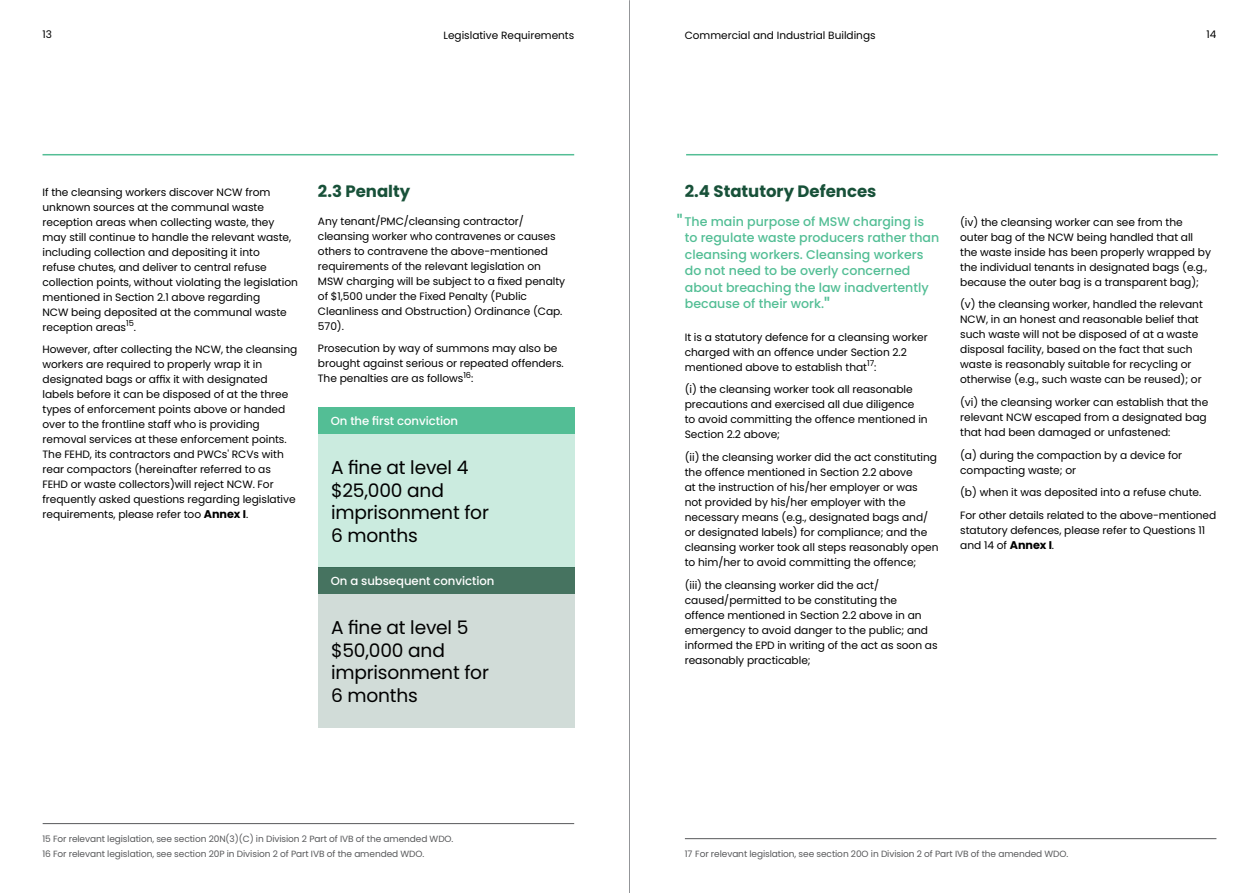
<style>
.page{position:relative;width:1259px;height:893px;background:#fff}
.page>*{position:absolute;margin:0;border:0;box-sizing:border-box;transform-origin:0 0}
.t1{font:18.6px/22.5px "Poppins";letter-spacing:-.01em;color:#000}
.t2{font:700 16.5px "Poppins";color:#185139}
.t3{font:500 12.6px/16.5px "Poppins";color:#53be95}
.t4{font:500 11.7px "Poppins";letter-spacing:-.005em;color:#fff}
.t5{font:10.65px/15px "Poppins";letter-spacing:-.005em;color:#000}
.t6{font:10.5px "Poppins";color:#000}
.t7{font:9px/15px "Poppins";letter-spacing:-.01em;color:#58595b}
.s1{font-weight:700;font-size:11.25px}
.s2{font-size:20.4px}
</style>
<div class="page">
<div style="left:318px;top:434px;width:256px;height:134px;background:#cbebdf"></div>
<div style="left:318px;top:408px;width:256px;height:26px;background:#53be95"></div>
<div style="left:318px;top:594px;width:256px;height:133px;background:#d1dcd8"></div>
<div style="left:318px;top:568px;width:256px;height:26px;background:#467360"></div>
<hr style="left:43px;top:154px;width:531px;height:1px;background:#53be95">
<hr style="left:686px;top:154px;width:531px;height:1px;background:#53be95">
<hr style="left:685px;top:838px;width:531px;height:1px;background:#58595b">
<hr style="left:43px;top:823px;width:531px;height:1px;background:#58595b">
<hr style="left:629px;top:0;width:1px;height:893px;background:#939598">
<p class="t6" style="left:43px;top:28px;width:11px">13</p>
<p class="t6" style="left:1206px;top:28px;width:11px">14</p>
<p class="t6" style="left:443px;top:29px;width:132px">Legislative Requirements</p>
<p class="t6" style="left:685px;top:29px;width:192px">Commercial and Industrial Buildings</p>
<p class="t5" style="left:43px;top:185px;width:257px">If the cleansing workers discover NCW from unknown sources at the communal waste reception areas when collecting waste, they may still continue to handle the relevant waste, including collection and depositing it into<br>refuse chutes, and deliver to central refuse collection points, without violating the legislation mentioned in Section 2.1 above regarding<br>NCW being deposited at the communal waste reception areas<sup>15</sup>.</p>
<p class="t5" style="left:43px;top:342px;width:256px">However, after collecting the NCW, the cleansing workers are required to properly wrap it in designated bags or affix it with designated labels before it can be disposed of at the three types of enforcement points above or handed over to the frontline staff who is providing removal services at these enforcement points.<br>The FEHD, its contractors and PWCs' RCVs with rear compactors (hereinafter referred to as FEHD or waste collectors)will reject NCW. For frequently asked questions regarding legislative requirements, please refer too <span class="s1">Annex I</span>.</p>
<h2 class="t2" style="left:318px;top:182px;width:94px">2.3 Penalty</h2>
<p class="t5" style="left:318px;top:213px;width:249px">Any tenant/PMC/cleansing contractor/ cleansing worker who contravenes or causes others to contravene the above-mentioned requirements of the relevant legislation on MSW charging will be subject to a fixed penalty of $1,500 under the Fixed Penalty (Public Cleanliness and Obstruction) Ordinance (Cap.<br>570).</p>
<p class="t5" style="left:318px;top:341px;width:247px">Prosecution by way of summons may also be brought against serious or repeated offenders.<br>The penalties are as follows<sup>16</sup>:</p>
<p class="t4" style="left:331px;top:414px;width:129px">On the first conviction</p>
<h1 class="t1" style="left:331px;top:457px;width:159px">A fine at level 4 $25,000 and imprisonment for<br>6 months</h1>
<p class="t4" style="left:331px;top:574px;width:165px">On a subsequent conviction</p>
<h1 class="t1" style="left:331px;top:617px;width:159px">A fine at level 5 $50,000 and imprisonment for<br>6 months</h1>
<p class="t7" style="left:43px;top:832px;width:412px">15 For relevant legislation, see section 20N(3)(C) in Division 2 Part of IVB of the amended WDO.<br>16 For relevant legislation, see section 20P in Division 2 of Part IVB of the amended WDO.</p>
<h2 class="t2" style="left:685px;top:182px;width:193px">2.4 Statutory Defences</h2>
<p class="t3" style="left:685px;top:213px;width:256px;text-indent:-8px"><span class="s2">"</span> The main purpose of MSW charging is to regulate waste producers rather than cleansing workers. Cleansing workers do not need to be overly concerned about breaching the law inadvertently because of their work.<span class="s2">"</span></p>
<p class="t5" style="left:685px;top:330px;width:244px">It is a statutory defence for a cleansing worker charged with an offence under Section 2.2 mentioned above to establish that<sup>17</sup>:</p>
<p class="t5" style="left:685px;top:382px;width:244px">(i) the cleansing worker took all reasonable precautions and exercised all due diligence to avoid committing the offence mentioned in Section 2.2 above;</p>
<p class="t5" style="left:685px;top:450px;width:255px">(ii) the cleansing worker did the act constituting the offence mentioned in Section 2.2 above<br>at the instruction of his/her employer or was<br>not provided by his/her employer with the necessary means (e.g., designated bags and/ or designated labels) for compliance; and the cleansing worker took all steps reasonably open to him/her to avoid committing the offence;</p>
<p class="t5" style="left:685px;top:577px;width:254px">(iii) the cleansing worker did the act/ caused/permitted to be constituting the offence mentioned in Section 2.2 above in an emergency to avoid danger to the public; and informed the EPD in writing of the act as soon as reasonably practicable;</p>
<p class="t5" style="left:960px;top:215px;width:252px">(iv) the cleansing worker can see from the outer bag of the NCW being handled that all the waste inside has been properly wrapped by the individual tenants in designated bags (e.g., because the outer bag is a transparent bag);</p>
<p class="t5" style="left:960px;top:297px;width:244px">(v) the cleansing worker, handled the relevant NCW, in an honest and reasonable belief that such waste will not be disposed of at a waste disposal facility, based on the fact that such waste is reasonably suitable for recycling or otherwise (e.g., such waste can be reused); or</p>
<p class="t5" style="left:960px;top:395px;width:250px">(vi) the cleansing worker can establish that the relevant NCW escaped from a designated bag that had been damaged or unfastened:</p>
<p class="t5" style="left:960px;top:448px;width:223px">(a) during the compaction by a device for compacting waste; or</p>
<p class="t5" style="left:960px;top:481px;width:258px;line-height:22.6px">(b) when it was deposited into a refuse chute.<br>For other details related to the above-mentioned</p>
<p class="t5" style="left:960px;top:523px;width:247px">statutory defences, please refer to Questions 11 and 14 of <span class="s1">Annex I</span>.</p>
<p class="t7" style="left:685px;top:847px;width:385px">17 For relevant legislation, see section 20O in Division 2 of Part IVB of the amended WDO.</p>
</div>
